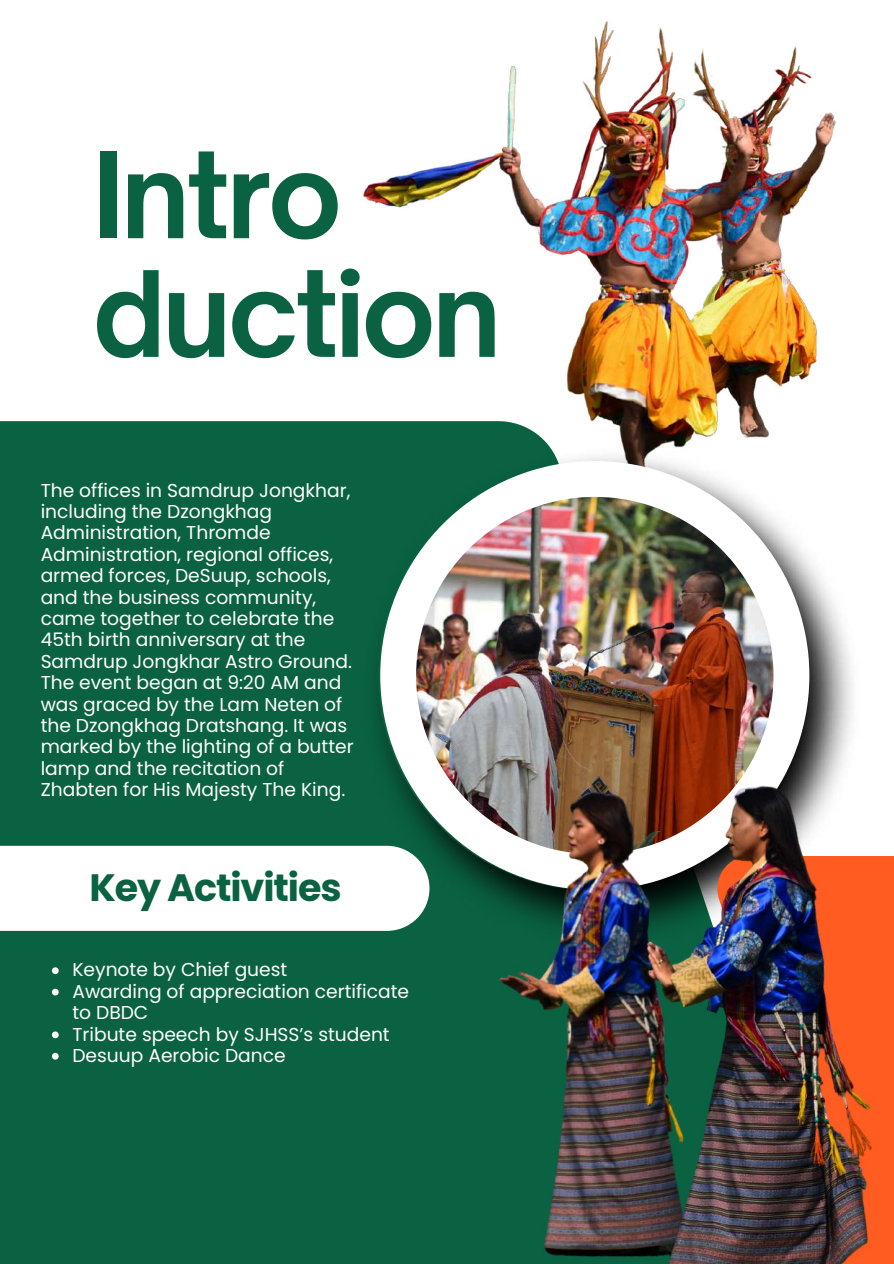
<style>
.page{position:relative;width:894px;height:1264px;background:#fff}
.page>*{position:absolute;margin:0;border:0;box-sizing:border-box;transform-origin:0 0}
.t1{font:700 113.7px/118.6px "Open Sauce One";letter-spacing:-.03em;color:#0a6242}
.t2{font:700 38.1px "Poppins";letter-spacing:-.03em;color:#0a6242}
.t3{font:18.6px/21.3px "Poppins";color:#fff}
</style>
<div class="page">
<div style="left:0;top:421px;width:849px;height:842px;background:#0a6242"></div>
<img style="left:377px;top:494px;width:476px;height:230px">
<img style="left:360px;top:21px;width:489px;height:473px">
<svg style="left:380px;top:461px;width:429px;height:263px;fill:#fff"></svg>
<img style="left:416px;top:497px;width:357px;height:227px">
<div style="left:0;top:845px;width:179px;height:85px;background:#fff"></div>
<img style="left:179px;top:724px;width:714px;height:539px">
<svg style="left:52px;top:967px;width:7px;height:7px"></svg>
<svg style="left:52px;top:988px;width:7px;height:7px"></svg>
<svg style="left:52px;top:1031px;width:7px;height:7px"></svg>
<svg style="left:52px;top:1052px;width:7px;height:7px"></svg>
<h1 class="t1" style="left:92px;top:135px;width:410px">Intro duction</h1>
<p class="t3" style="left:41px;top:479px;width:314px">The offices in Samdrup Jongkhar, including the Dzongkhag<br>Administration, Thromde<br>Administration, regional offices, armed forces, DeSuup, schools, and the business community, came together to celebrate the<br>45th birth anniversary at the<br>Samdrup Jongkhar Astro Ground.<br>The event began at 9:20 AM and was graced by the Lam Neten of the Dzongkhag Dratshang. It was marked by the lighting of a butter lamp and the recitation of<br>Zhabten for His Majesty The King.</p>
<h2 class="t2" style="left:89px;top:861px;width:254px">Key Activities</h2>
<p class="t3" style="left:72px;top:959px;width:338px">Keynote by Chief guest<br>Awarding of appreciation certificate to DBDC<br>Tribute speech by SJHSS’s student<br>Desuup Aerobic Dance</p>
</div>
